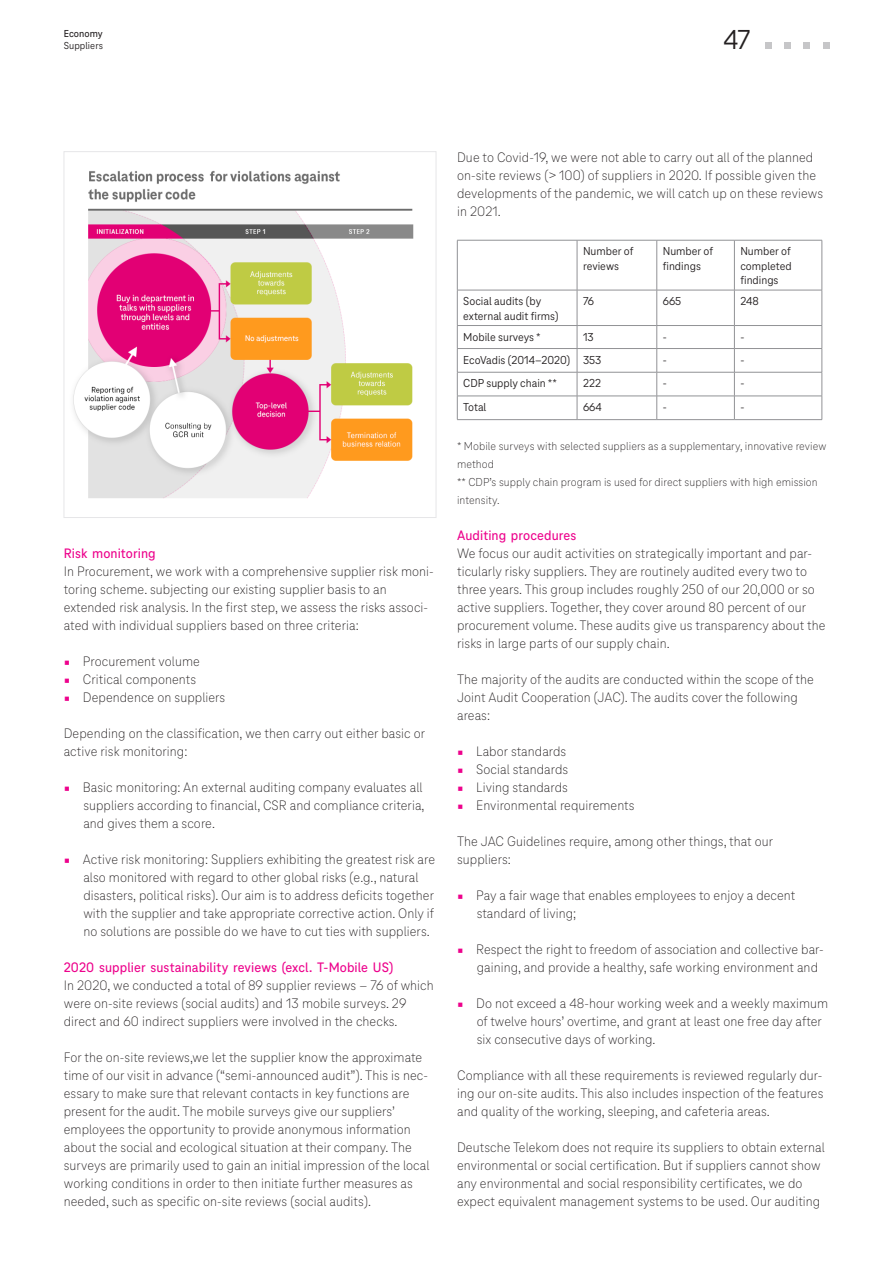
<style>
.page{position:relative;width:893px;height:1263px;background:#fff}
.page>*{position:absolute;margin:0;border:0;box-sizing:border-box;transform-origin:0 0}
.t1{font:28.5px "Tele Neo";color:#231f20}
.t2{font:100 14.25px/18px "Tele Neo";letter-spacing:.005em;color:#231f20}
.t3{font:500 14.25px "Tele Neo";letter-spacing:.005em;color:#ed028c}
.t4{font:12px/14.4px "Tele Neo";color:#231f20}
.t5{font:100 12px/18px "Tele Neo";letter-spacing:.005em;color:#231f20}
.t6{font:10.5px "Tele Neo";letter-spacing:.005em;color:#231f20}
.t7{font:500 10.5px "Tele Neo";letter-spacing:.005em;color:#231f20}
</style>
<div class="page">
<div style="left:765px;top:43px;width:7px;height:6px;background:#c6c6c8"></div>
<div style="left:784px;top:43px;width:7px;height:6px;background:#c6c6c8"></div>
<svg style="left:804px;top:43px;width:6px;height:6px"></svg>
<svg style="left:823px;top:43px;width:6px;height:6px"></svg>
<img style="left:73px;top:170px;width:341px;height:329px">
<div style="left:64px;top:151px;width:372px;height:367px;border:1px solid #e6e6e8"></div>
<hr style="left:457px;top:240px;width:120px;height:1px;background:#919295">
<hr style="left:457px;top:240px;width:1px;height:50px;background:#919295">
<hr style="left:577px;top:240px;width:80px;height:1px;background:#919295">
<hr style="left:577px;top:240px;width:1px;height:50px;background:#919295">
<hr style="left:657px;top:240px;width:77px;height:1px;background:#919295">
<hr style="left:656px;top:240px;width:1px;height:50px;background:#919295">
<hr style="left:734px;top:240px;width:88px;height:1px;background:#919295">
<hr style="left:734px;top:240px;width:1px;height:50px;background:#919295">
<hr style="left:822px;top:240px;width:1px;height:50px;background:#919295">
<hr style="left:457px;top:290px;width:120px;height:1px;background:#919295">
<hr style="left:457px;top:290px;width:1px;height:35px;background:#919295">
<hr style="left:577px;top:290px;width:80px;height:1px;background:#919295">
<hr style="left:577px;top:290px;width:1px;height:35px;background:#919295">
<hr style="left:657px;top:290px;width:77px;height:1px;background:#919295">
<hr style="left:656px;top:290px;width:1px;height:35px;background:#919295">
<hr style="left:734px;top:290px;width:88px;height:1px;background:#919295">
<hr style="left:734px;top:290px;width:1px;height:35px;background:#919295">
<hr style="left:822px;top:290px;width:1px;height:35px;background:#919295">
<hr style="left:457px;top:325px;width:120px;height:1px;background:#919295">
<hr style="left:577px;top:325px;width:80px;height:1px;background:#919295">
<hr style="left:657px;top:325px;width:77px;height:1px;background:#919295">
<hr style="left:734px;top:325px;width:88px;height:1px;background:#919295">
<hr style="left:457px;top:348px;width:120px;height:1px;background:#919295">
<hr style="left:577px;top:348px;width:80px;height:1px;background:#919295">
<hr style="left:657px;top:348px;width:77px;height:1px;background:#919295">
<hr style="left:734px;top:348px;width:88px;height:1px;background:#919295">
<hr style="left:457px;top:372px;width:120px;height:1px;background:#919295">
<hr style="left:577px;top:372px;width:80px;height:1px;background:#919295">
<hr style="left:657px;top:372px;width:77px;height:1px;background:#919295">
<hr style="left:734px;top:372px;width:88px;height:1px;background:#919295">
<hr style="left:457px;top:396px;width:120px;height:1px;background:#919295">
<svg style="left:457px;top:326px;width:1px;height:93px"></svg>
<hr style="left:577px;top:396px;width:80px;height:1px;background:#919295">
<svg style="left:577px;top:326px;width:1px;height:93px"></svg>
<hr style="left:657px;top:396px;width:77px;height:1px;background:#919295">
<svg style="left:656px;top:326px;width:1px;height:93px"></svg>
<hr style="left:734px;top:396px;width:88px;height:1px;background:#919295">
<svg style="left:734px;top:326px;width:1px;height:93px"></svg>
<svg style="left:822px;top:326px;width:1px;height:93px"></svg>
<hr style="left:457px;top:419px;width:120px;height:1px;background:#919295">
<hr style="left:577px;top:419px;width:80px;height:1px;background:#919295">
<hr style="left:657px;top:419px;width:77px;height:1px;background:#919295">
<hr style="left:734px;top:419px;width:88px;height:1px;background:#919295">
<p class="t7" style="left:64px;top:27px;width:41px">Economy</p>
<p class="t6" style="left:64px;top:39px;width:41px">Suppliers</p>
<h1 class="t1" style="left:724px;top:23px;width:28px">47</h1>
<p class="t3" style="left:64px;top:545px;width:93px">Risk monitoring</p>
<p class="t2" style="left:64px;top:562px;width:372px">In Procurement, we work with a comprehensive supplier risk moni&shy;toring scheme. subjecting our existing supplier basis to an extended risk analysis. In the first step, we assess the risks associ&shy;ated with individual suppliers based on three criteria:</p>
<p class="t2" style="left:83px;top:652px;width:144px">Procurement volume<br>Critical components<br>Dependence on suppliers</p>
<p class="t2" style="left:64px;top:724px;width:363px">Depending on the classification, we then carry out either basic or active risk monitoring:</p>
<p class="t2" style="left:83px;top:778px;width:343px">Basic monitoring: An external auditing company evaluates all suppliers according to financial, CSR and compliance criteria, and gives them a score.</p>
<p class="t2" style="left:83px;top:850px;width:354px">Active risk monitoring: Suppliers exhibiting the greatest risk are also monitored with regard to other global risks (e.g., natural disasters, political risks). Our aim is to address deficits together with the supplier and take appropriate corrective action. Only if no solutions are possible do we have to cut ties with suppliers.</p>
<p class="t3" style="left:64px;top:959px;width:331px">2020 supplier sustainability reviews (excl. T-Mobile US)</p>
<p class="t2" style="left:64px;top:976px;width:371px">In 2020, we conducted a total of 89 supplier reviews – 76 of which were on-site reviews (social audits) and 13 mobile surveys. 29 direct and 60 indirect suppliers were involved in the checks.</p>
<p class="t2" style="left:64px;top:1048px;width:367px">For the on-site reviews,we let the supplier know the approximate time of our visit in advance (“semi-announced audit”). This is nec&shy;essary to make sure that relevant contacts in key functions are present for the audit. The mobile surveys give our suppliers’ employees the opportunity to provide anonymous information about the social and ecological situation at their company. The surveys are primarily used to gain an initial impression of the local working conditions in order to then initiate further measures as needed, such as specific on-site reviews (social audits).</p>
<p class="t2" style="left:457px;top:148px;width:367px">Due to Covid-19, we were not able to carry out all of the planned on-site reviews (&gt; 100) of suppliers in 2020. If possible given the developments of the pandemic, we will catch up on these reviews in 2021.</p>
<p class="t4" style="left:583px;top:244px;width:52px">Number of reviews</p>
<p class="t4" style="left:663px;top:244px;width:52px">Number of findings</p>
<p class="t4" style="left:740px;top:244px;width:53px;text-align:justify">Number of completed findings</p>
<p class="t4" style="left:463px;top:294px;width:97px">Social audits (by external audit firms)</p>
<p class="t4" style="left:583px;top:294px;width:13px">76</p>
<p class="t4" style="left:663px;top:294px;width:20px">665</p>
<p class="t4" style="left:740px;top:294px;width:20px">248</p>
<p class="t4" style="left:463px;top:329px;width:79px">Mobile surveys *</p>
<p class="t4" style="left:583px;top:329px;width:12px">13</p>
<p class="t4" style="left:663px;top:329px;width:6px">-</p>
<p class="t4" style="left:740px;top:329px;width:6px">-</p>
<p class="t4" style="left:463px;top:352px;width:140px">EcoVadis (2014–2020) 353</p>
<p class="t4" style="left:663px;top:352px;width:6px">-</p>
<p class="t4" style="left:740px;top:352px;width:6px">-</p>
<p class="t4" style="left:463px;top:376px;width:95px">CDP supply chain **</p>
<p class="t4" style="left:583px;top:376px;width:19px">222</p>
<p class="t4" style="left:663px;top:376px;width:6px">-</p>
<p class="t4" style="left:740px;top:376px;width:6px">-</p>
<p class="t4" style="left:463px;top:400px;width:25px">Total</p>
<p class="t4" style="left:583px;top:400px;width:20px">664</p>
<p class="t4" style="left:663px;top:400px;width:6px">-</p>
<p class="t4" style="left:740px;top:400px;width:6px">-</p>
<p class="t5" style="left:457px;top:437px;width:371px">* Mobile surveys with selected suppliers as a supplementary, innovative review method<br>** CDP’s supply chain program is used for direct suppliers with high emission intensity.</p>
<p class="t3" style="left:457px;top:527px;width:121px">Auditing procedures</p>
<p class="t2" style="left:457px;top:544px;width:370px">We focus our audit activities on strategically important and par&shy;ticularly risky suppliers. They are routinely audited every two to three years. This group includes roughly 250 of our 20,000 or so active suppliers. Together, they cover around 80 percent of our procurement volume. These audits give us transparency about the risks in large parts of our supply chain.</p>
<p class="t2" style="left:457px;top:670px;width:358px">The majority of the audits are conducted within the scope of the<br>Joint Audit Cooperation (JAC). The audits cover the following areas:</p>
<p class="t2" style="left:476px;top:742px;width:160px">Labor standards<br>Social standards<br>Living standards<br>Environmental requirements</p>
<p class="t2" style="left:457px;top:832px;width:318px">The JAC Guidelines require, among other things, that our suppliers:</p>
<p class="t2" style="left:476px;top:886px;width:321px">Pay a fair wage that enables employees to enjoy a decent standard of living;</p>
<p class="t2" style="left:476px;top:940px;width:349px">Respect the right to freedom of association and collective bar&shy;gaining, and provide a healthy, safe working environment and</p>
<p class="t2" style="left:476px;top:994px;width:353px">Do not exceed a 48-hour working week and a weekly maximum of twelve hours’ overtime, and grant at least one free day after six consecutive days of working.</p>
<p class="t2" style="left:457px;top:1066px;width:368px;text-align:justify">Compliance with all these requirements is reviewed regularly dur&shy;ing our on-site audits. This also includes inspection of the features and quality of the working, sleeping, and cafeteria areas.</p>
<p class="t2" style="left:457px;top:1138px;width:369px">Deutsche Telekom does not require its suppliers to obtain external environmental or social certification. But if suppliers cannot show any environmental and social responsibility certificates, we do expect equivalent management systems to be used. Our auditing</p>
</div>
